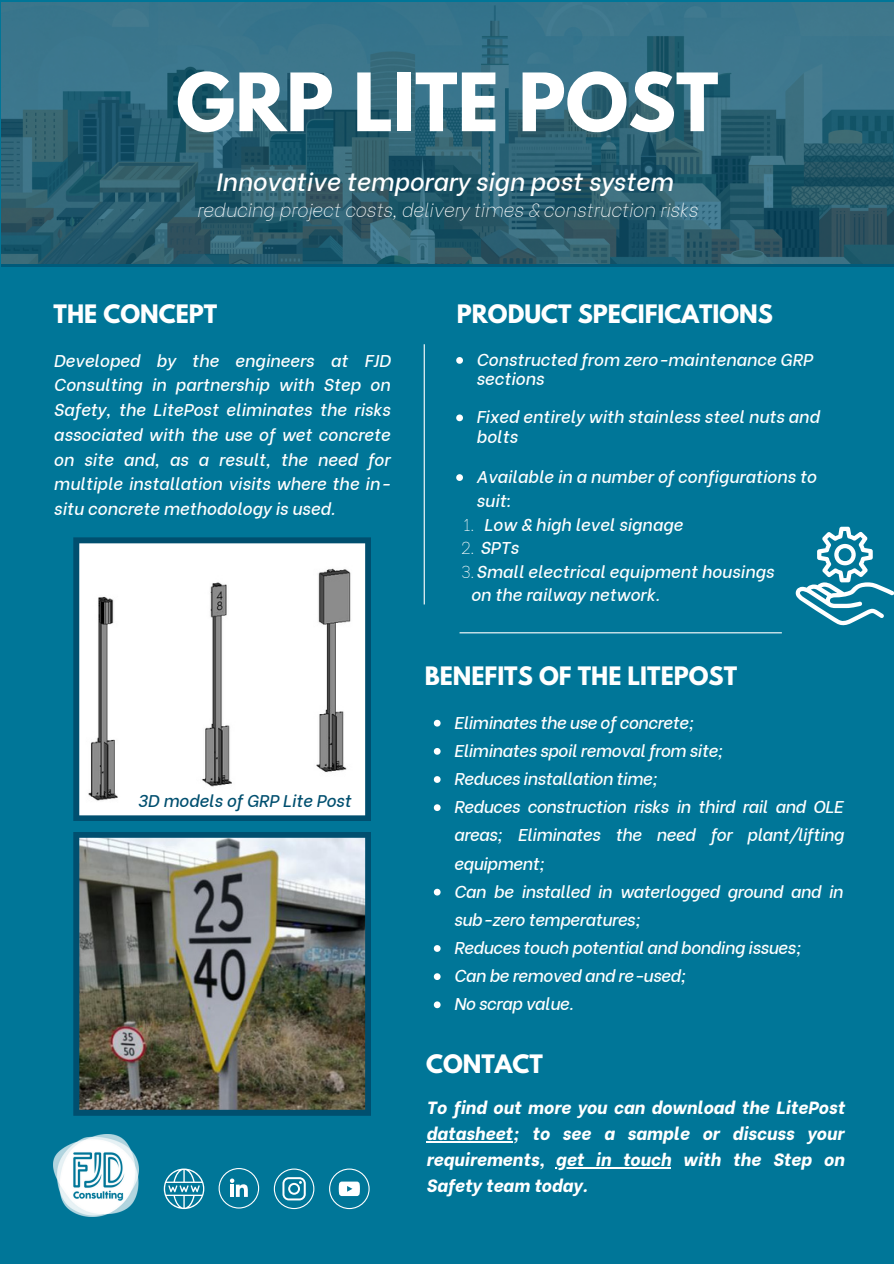
<style>
.page{position:relative;width:894px;height:1264px;background:#fff}
.page>*{position:absolute;margin:0;border:0;box-sizing:border-box;transform-origin:0 0}
.t1{font:700 71.1px "League Spartan";color:#fff}
.t2{font:italic 500 24.9px "Be Vietnam";color:#fff}
.t3{font:700 22.5px "League Spartan";color:#fff}
.t4{font:italic 100 18.9px "Be Vietnam";color:#fff}
.t5{font:italic 800 17.55px/26px "Be Vietnam";color:#fff;text-align:justify}
.t6{font:italic 500 16.95px/24.8px "Be Vietnam";letter-spacing:-.02em;color:#fff;text-align:justify}
.t7{font:italic 500 16.95px/19.2px "Be Vietnam";color:#fff}
.t8{font:italic 500 16.95px "Be Vietnam";color:#004f6f}
.t9{font:100 16.95px "Be Vietnam";color:#fff}
.s1{font-weight:100;font-style:normal}
</style>
<div class="page">
<div style="left:0;top:0;width:893px;height:1263px;background:#007698"></div>
<svg style="left:2px;top:3px;width:891px;height:263px;background:#2e6578"></svg>
<hr style="left:423px;top:344px;width:1px;height:260px;background:#fff">
<svg style="left:795px;top:526px;width:98px;height:99px"></svg>
<svg style="left:274px;top:1168px;width:40px;height:40px"></svg>
<svg style="left:218px;top:1168px;width:41px;height:40px"></svg>
<svg style="left:164px;top:1168px;width:40px;height:40px"></svg>
<svg style="left:329px;top:1168px;width:40px;height:40px"></svg>
<svg style="left:73px;top:537px;width:298px;height:284px;background:#d9dfe2"></svg>
<img style="left:73px;top:832px;width:298px;height:283px">
<hr style="left:459px;top:632px;width:322px;height:1px;background:#fff">
<img style="left:54px;top:1134px;width:84px;height:81px">
<svg style="left:456px;top:357px;width:7px;height:7px"></svg>
<svg style="left:456px;top:414px;width:7px;height:7px"></svg>
<svg style="left:456px;top:474px;width:7px;height:7px"></svg>
<svg style="left:433px;top:719px;width:7px;height:7px"></svg>
<svg style="left:433px;top:748px;width:7px;height:6px"></svg>
<svg style="left:433px;top:776px;width:7px;height:7px"></svg>
<svg style="left:433px;top:804px;width:7px;height:7px"></svg>
<svg style="left:433px;top:888px;width:7px;height:7px"></svg>
<svg style="left:433px;top:945px;width:7px;height:6px"></svg>
<svg style="left:433px;top:973px;width:7px;height:7px"></svg>
<svg style="left:433px;top:1001px;width:7px;height:7px"></svg>
<hr style="left:426px;top:1141px;width:86px;height:1px;background:#fff">
<hr style="left:555px;top:1167px;width:115px;height:1px;background:#fff">
<p class="t1" style="left:176px;top:67px;width:543px">GRP LITE POST</p>
<p class="t2" style="left:215px;top:161px;width:458px">Innovative temporary sign post system</p>
<p class="t4" style="left:197px;top:194px;width:502px">reducing project costs, delivery times &amp; construction risks</p>
<p class="t3" style="left:54px;top:303px;width:165px">THE CONCEPT</p>
<p class="t3" style="left:456px;top:303px;width:318px">PRODUCT SPECIFICATIONS</p>
<p class="t6" style="left:54px;top:346px;width:338px">Developed by the engineers at FJD Consulting in partnership with Step on Safety, the LitePost eliminates the risks associated with the use of wet concrete on site and, as a result, the need for multiple installation visits where the in&shy;situ concrete methodology is used.</p>
<p class="t7" style="left:476px;top:348px;width:337px">Constructed from zero-maintenance GRP sections</p>
<p class="t7" style="left:476px;top:406px;width:344px">Fixed entirely with stainless steel nuts and bolts</p>
<p class="t7" style="left:476px;top:463px;width:342px;line-height:23.7px">Available in a number of configurations to suit:</p>
<p class="t7" style="left:484px;top:513px;width:200px">Low &amp; high level signage</p>
<p class="t6" style="left:460px;top:534px;width:59px"><span class="s1">2.</span> SPTs</p>
<p class="t7" style="left:460px;top:560px;width:314px"><span class="s1">3.</span>Small electrical equipment housings</p>
<p class="t9" style="left:462px;top:510px;width:13px">1.</p>
<p class="t8" style="left:138px;top:786px;width:215px">3D models of GRP Lite Post</p>
<p class="t7" style="left:470px;top:584px;width:191px">on the railway network.</p>
<p class="t3" style="left:424px;top:665px;width:314px">BENEFITS OF THE LITEPOST</p>
<p class="t6" style="left:453px;top:708px;width:241px">Eliminates the use of concrete;</p>
<p class="t6" style="left:453px;top:736px;width:270px">Eliminates spoil removal from site;</p>
<p class="t6" style="left:453px;top:764px;width:205px">Reduces installation time;</p>
<p class="t6" style="left:453px;top:791px;width:391px;line-height:28.2px">Reduces construction risks in third rail and OLE areas; Eliminates the need for plant/lifting equipment;</p>
<p class="t6" style="left:453px;top:875px;width:390px;line-height:28.2px">Can be installed in waterlogged ground and in sub-zero temperatures;</p>
<p class="t6" style="left:453px;top:933px;width:348px">Reduces touch potential and bonding issues;</p>
<p class="t6" style="left:453px;top:962px;width:233px">Can be removed and re-used;</p>
<p class="t6" style="left:453px;top:990px;width:121px">No scrap value.</p>
<p class="t3" style="left:426px;top:1053px;width:118px">CONTACT</p>
<p class="t5" style="left:426px;top:1093px;width:420px">To find out more you can download the LitePost datasheet; to see a sample or discuss your requirements, get in touch with the Step on Safety team today.</p>
</div>
